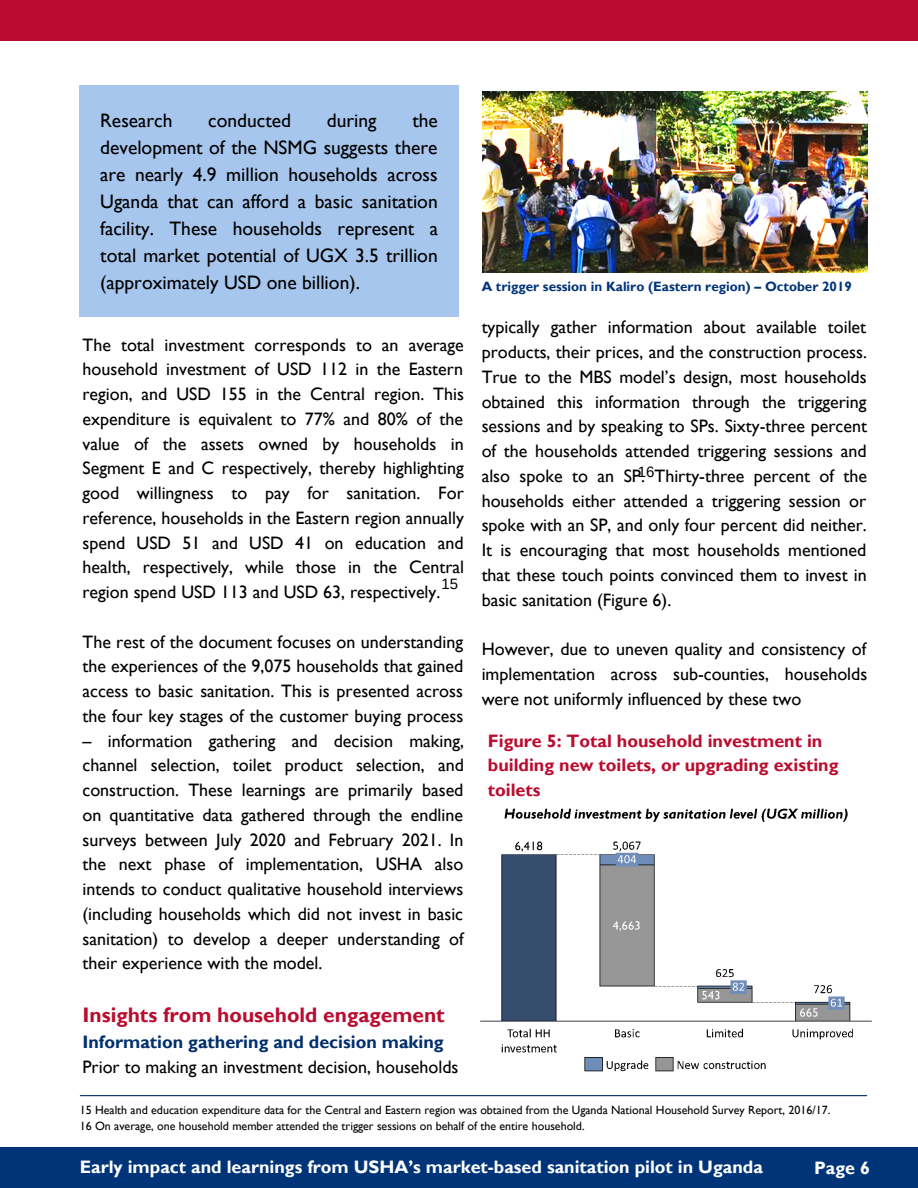
<style>
.page{position:relative;width:918px;height:1188px;background:#fff}
.page>*{position:absolute;margin:0;border:0;box-sizing:border-box;transform-origin:0 0}
.t1{font:700 21px "Gill Sans";color:#ba0c2f}
.t2{font:19.5px/27px "Gill Sans";color:#000;text-align:justify}
.t3{font:18px/24.8px "Gill Sans";color:#000;text-align:justify}
.t4{font:700 18px/24.8px "Gill Sans";color:#ba0c2f}
.t5{font:700 18px "Gill Sans";color:#fff}
.t6{font:700 18px "Gill Sans";color:#002f6c}
.t7{font:15px "Arimo";color:#000}
.t8{font:700 13.5px "Gill Sans";color:#003478}
.t9{font:12px "Gill Sans";color:#000}
</style>
<div class="page">
<div style="left:80px;top:85px;width:379px;height:232px;background:#a7c6ed"></div>
<hr style="left:80px;top:1095px;width:787px;height:1px;background:#002f6c">
<div style="left:0;top:1148px;width:918px;height:40px;background:#003478"></div>
<img style="left:480px;top:808px;width:392px;height:264px">
<div style="left:0;top:0;width:918px;height:40px;background:#ba0c2f"></div>
<img style="left:482px;top:92px;width:386px;height:181px">
<p class="t2" style="left:100px;top:107px;width:339px;text-indent:312px">the development of the NSMG suggests there are nearly 4.9 million households across Uganda that can afford a basic sanitation facility. These households represent a total market potential of UGX 3.5 trillion (approximately USD one billion).</p>
<p class="t2" style="left:100px;top:107px;width:74px">Research</p>
<p class="t2" style="left:208px;top:107px;width:84px">conducted</p>
<p class="t2" style="left:327px;top:107px;width:51px">during</p>
<p class="t3" style="left:83px;top:332px;width:383px">The total investment corresponds to an average household investment of USD 112 in the Eastern region, and USD 155 in the Central region. This expenditure is equivalent to 77% and 80% of the value of the assets owned by households in Segment E and C respectively, thereby highlighting good willingness to pay for sanitation. For reference, households in the Eastern region annually spend USD 51 and USD 41 on education and health, respectively, while those in the Central region spend USD 113 and USD 63, respectively.</p>
<p class="t3" style="left:83px;top:629px;width:382px">The rest of the document focuses on understanding the experiences of the 9,075 households that gained access to basic sanitation. This is presented across the four key stages of the customer buying process</p>
<p class="t3" style="left:83px;top:728px;width:383px">– information gathering and decision making, channel selection, toilet product selection, and construction. These learnings are primarily based on quantitative data gathered through the endline surveys between July 2020 and February 2021. In the next phase of implementation, USHA also intends to conduct qualitative household interviews (including households which did not invest in basic sanitation) to develop a deeper understanding of their experience with the model.</p>
<p class="t1" style="left:83px;top:1003px;width:364px">Insights from household engagement</p>
<p class="t6" style="left:83px;top:1031px;width:363px">Information gathering and decision making</p>
<p class="t3" style="left:83px;top:1054px;width:378px">Prior to making an investment decision, households</p>
<p class="t7" style="left:441px;top:576px;width:18px">15</p>
<p class="t8" style="left:482px;top:279px;width:372px">A trigger session in Kaliro (Eastern region) – October 2019</p>
<p class="t3" style="left:482px;top:315px;width:387px">typically gather information about available toilet products, their prices, and the construction process.<br>True to the MBS model’s design, most households obtained this information through the triggering sessions and by speaking to SPs. Sixty-three percent of the households attended triggering sessions and also spoke to an SP. Thirty-three percent of the households either attended a triggering session or spoke with an SP, and only four percent did neither.<br>It is encouraging that most households mentioned that these touch points convinced them to invest in basic sanitation (Figure 6).</p>
<p class="t3" style="left:482px;top:636px;width:387px">However, due to uneven quality and consistency of implementation across sub-counties, households were not uniformly influenced by these two</p>
<p class="t7" style="left:638px;top:463px;width:18px">16</p>
<p class="t4" style="left:488px;top:728px;width:352px">Figure 5: Total household investment in building new toilets, or upgrading existing toilets</p>
<p class="t9" style="left:80px;top:1103px;width:752px">15 Health and education expenditure data for the Central and Eastern region was obtained from the Uganda National Household Survey Report, 2016/17.</p>
<p class="t9" style="left:80px;top:1119px;width:506px">16 On average, one household member attended the trigger sessions on behalf of the entire household.</p>
<p class="t5" style="left:814px;top:1158px;width:57px">Page 6</p>
<p class="t5" style="left:80px;top:1156px;width:685px">Early impact and learnings from USHA’s market-based sanitation pilot in Uganda</p>
</div>
